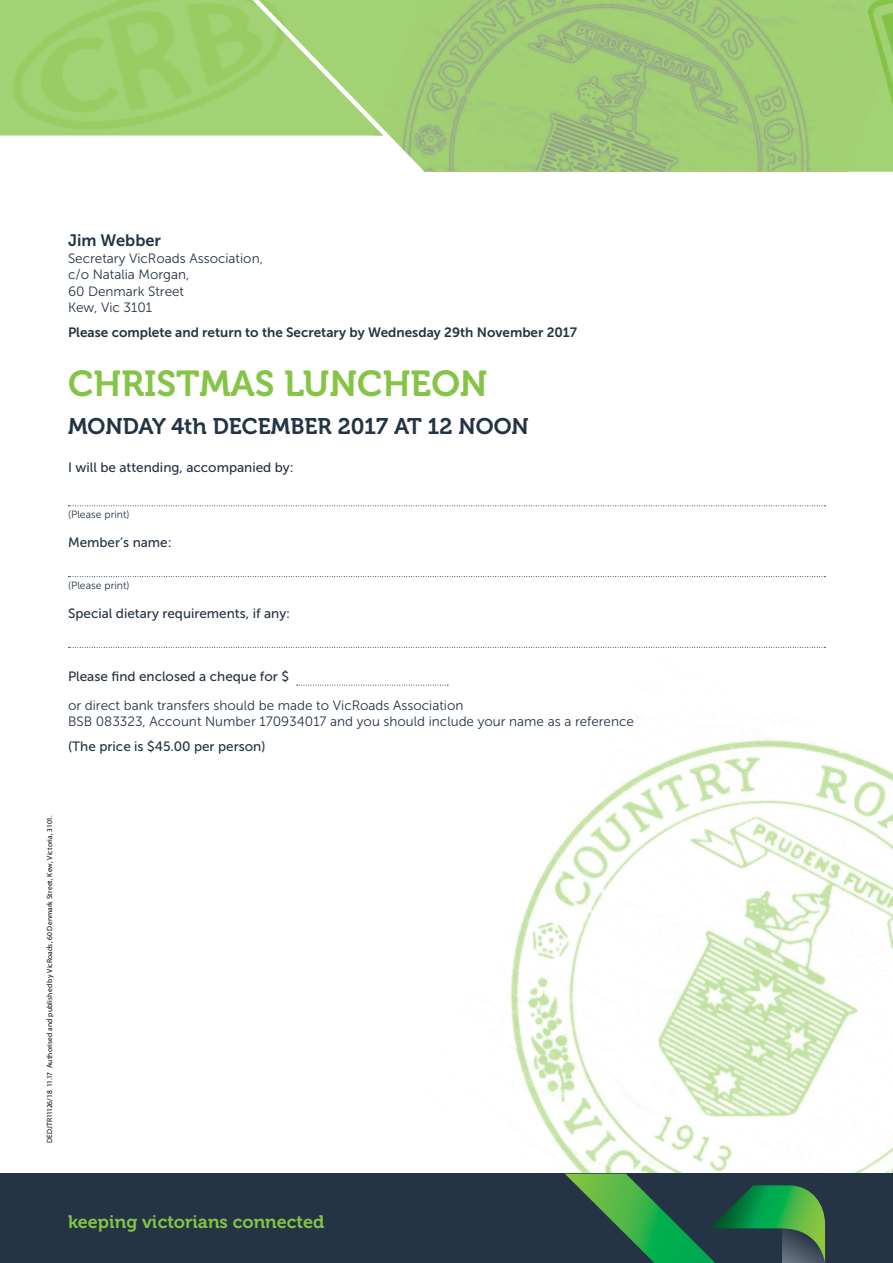
<style>
.page{position:relative;width:893px;height:1263px;background:#fff}
.page>*{position:absolute;margin:0;border:0;box-sizing:border-box;transform-origin:0 0}
.t1{font:36px "Museo 700";color:#85c446}
.t2{font:22.5px "Museo 700";color:#243444}
.t3{font:18px "Museo 700";color:#85c446}
.t4{font:16.5px "Museo Sans 700";color:#243444}
.t5{font:13.5px/16.5px "Museo Sans 300";color:#243444}
.t6{font:13.5px "Museo Sans 500";color:#243444}
.t7{font:13.5px "Museo Sans 700";color:#243444}
.t8{font:10.5px "Museo Sans 300";color:#243444}
.t9{font:7.5px "Myriad Pro";letter-spacing:.015em;color:#000}
</style>
<div class="page">
<svg style="left:0;top:0;width:229px;height:136px;background:#9fd06e"></svg>
<img style="left:428px;top:0;width:465px;height:172px">
<svg style="left:229px;top:0;width:199px;height:172px"></svg>
<img style="left:412px;top:646px;width:481px;height:528px">
<div style="left:0;top:1174px;width:893px;height:89px;background:#243444"></div>
<svg style="left:565px;top:1174px;width:260px;height:89px"></svg>
<svg style="left:68px;top:505px;width:758px;height:1px"></svg>
<svg style="left:68px;top:576px;width:758px;height:1px"></svg>
<svg style="left:68px;top:647px;width:758px;height:1px"></svg>
<svg style="left:297px;top:685px;width:151px;height:1px"></svg>
<p class="t4" style="left:68px;top:231px;width:95px">Jim Webber</p>
<p class="t5" style="left:68px;top:250px;width:196px">Secretary VicRoads Association, c/o Natalia Morgan,<br>60 Denmark Street<br>Kew, Vic 3101</p>
<p class="t7" style="left:68px;top:325px;width:511px">Please complete and return to the Secretary by Wednesday 29th November 2017</p>
<h1 class="t1" style="left:68px;top:364px;width:421px">CHRISTMAS LUNCHEON</h1>
<h2 class="t2" style="left:68px;top:414px;width:462px">MONDAY 4th DECEMBER 2017 AT 12 NOON</h2>
<p class="t6" style="left:68px;top:460px;width:227px">I will be attending, accompanied by:</p>
<p class="t8" style="left:68px;top:508px;width:63px">(Please print)</p>
<p class="t6" style="left:68px;top:535px;width:105px">Member’s name:</p>
<p class="t8" style="left:68px;top:579px;width:63px">(Please print)</p>
<p class="t6" style="left:68px;top:606px;width:224px">Special dietary requirements, if any:</p>
<p class="t6" style="left:68px;top:669px;width:223px">Please find enclosed a cheque for $</p>
<p class="t5" style="left:68px;top:697px;width:567px">or direct bank transfers should be made to VicRoads Association<br>BSB 083323, Account Number 170934017 and you should include your name as a reference</p>
<p class="t6" style="left:68px;top:739px;width:199px">(The price is $45.00 per person)</p>
<p class="t9" style="left:45px;top:1143px;width:329px;rotate:-90deg">DEDJTR11126/18 11.17 Authorised and published by VicRoads, 60 Denmark Street, Kew, Victoria, 3101.</p>
<h3 class="t3" style="left:68px;top:1212px;width:258px">keeping victorians connected</h3>
</div>
